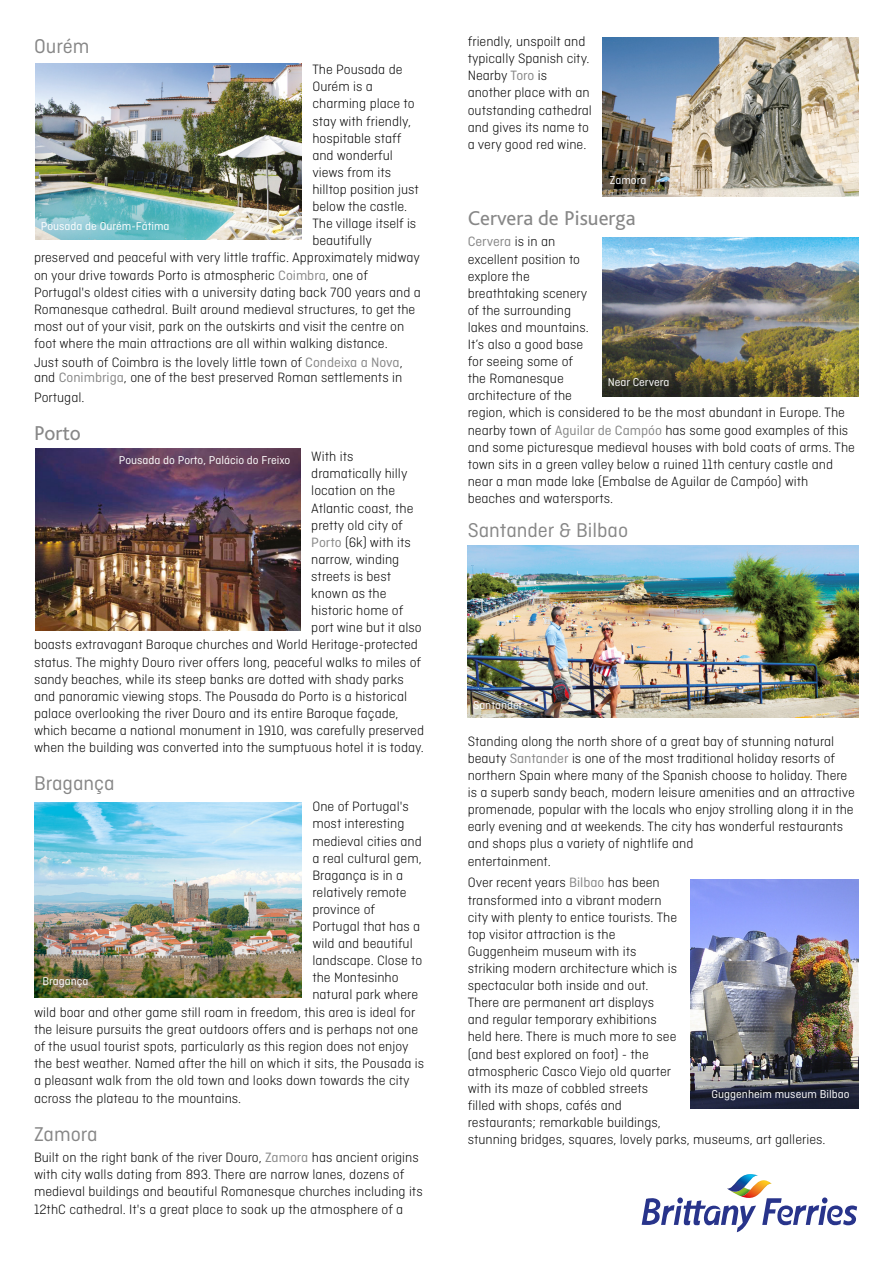
<style>
.page{position:relative;width:893px;height:1263px;background:#fff}
.page>*{position:absolute;margin:0;border:0;box-sizing:border-box;transform-origin:0 0}
.t1{font:21px "Ciutadella";color:#878787}
.t2{font:21px "Bliss 2";color:#878787}
.t3{font:300 14.25px/17.1px "Ciutadella";color:#000}
.t4{font:12px "Ciutadella";color:#fff}
.s1{font-weight:400;color:#878787}
</style>
<div class="page">
<svg style="left:642px;top:1174px;width:215px;height:58px"></svg>
<img style="left:690px;top:879px;width:168px;height:230px">
<img style="left:468px;top:545px;width:391px;height:173px">
<img style="left:35px;top:63px;width:266px;height:177px">
<img style="left:36px;top:449px;width:265px;height:182px">
<img style="left:603px;top:37px;width:256px;height:160px">
<img style="left:603px;top:237px;width:255px;height:160px">
<img style="left:34px;top:802px;width:268px;height:196px">
<h1 class="t1" style="left:34px;top:35px;width:57px">Ourém</h1>
<p class="t3" style="left:312px;top:61px;width:92px">The Pousada de</p>
<p class="t3" style="left:312px;top:78px;width:62px">Ourém is a</p>
<p class="t3" style="left:312px;top:95px;width:104px">charming place to</p>
<p class="t3" style="left:312px;top:112px;width:100px">stay with friendly,</p>
<p class="t3" style="left:312px;top:129px;width:90px">hospitable staff</p>
<p class="t3" style="left:312px;top:146px;width:82px">and wonderful</p>
<p class="t3" style="left:312px;top:164px;width:80px">views from its</p>
<p class="t3" style="left:312px;top:181px;width:108px">hilltop position just</p>
<p class="t3" style="left:312px;top:198px;width:96px">below the castle.</p>
<p class="t3" style="left:312px;top:215px;width:105px">The village itself is</p>
<p class="t3" style="left:312px;top:232px;width:61px">beautifully</p>
<p class="t3" style="left:34px;top:249px;width:387px">preserved and peaceful with very little traffic. Approximately midway</p>
<p class="t3" style="left:34px;top:266px;width:335px">on your drive towards Porto is atmospheric <span class="s1">Coimbra</span>, one of</p>
<p class="t3" style="left:34px;top:283px;width:388px">Portugal's oldest cities with a university dating back 700 years and a</p>
<p class="t3" style="left:34px;top:300px;width:383px">Romanesque cathedral. Built around medieval structures, to get the</p>
<p class="t3" style="left:34px;top:317px;width:372px">most out of your visit, park on the outskirts and visit the centre on</p>
<p class="t3" style="left:34px;top:335px;width:355px">foot where the main attractions are all within walking distance.</p>
<p class="t3" style="left:34px;top:355px;width:370px;line-height:15px">Just south of Coimbra is the lovely little town of <span class="s1">Condeixa a Nova</span>, and <span class="s1">Conimbriga</span>, one of the best preserved Roman settlements in</p>
<p class="t3" style="left:34px;top:389px;width:52px">Portugal.</p>
<h1 class="t2" style="left:34px;top:420px;width:48px">Porto</h1>
<p class="t3" style="left:311px;top:448px;width:44px">With its</p>
<p class="t3" style="left:311px;top:465px;width:98px">dramatically hilly</p>
<p class="t3" style="left:311px;top:482px;width:85px">location on the</p>
<p class="t3" style="left:311px;top:499px;width:104px">Atlantic coast, the</p>
<p class="t3" style="left:311px;top:516px;width:93px">pretty old city of</p>
<p class="t3" style="left:311px;top:533px;width:101px"><span class="s1">Porto</span> (6k) with its</p>
<p class="t3" style="left:311px;top:551px;width:89px">narrow, winding</p>
<p class="t3" style="left:311px;top:568px;width:81px">streets is best</p>
<p class="t3" style="left:311px;top:585px;width:77px">known as the</p>
<p class="t3" style="left:311px;top:602px;width:94px">historic home of</p>
<p class="t3" style="left:311px;top:619px;width:112px">port wine but it also</p>
<p class="t3" style="left:34px;top:636px;width:385px">boasts extravagant Baroque churches and World Heritage-protected</p>
<p class="t3" style="left:34px;top:653px;width:389px">status. The mighty Douro river offers long, peaceful walks to miles of</p>
<p class="t3" style="left:34px;top:670px;width:371px">sandy beaches, while its steep banks are dotted with shady parks</p>
<p class="t3" style="left:34px;top:687px;width:375px">and panoramic viewing stops. The Pousada do Porto is a historical</p>
<p class="t3" style="left:34px;top:704px;width:366px">palace overlooking the river Douro and its entire Baroque façade,</p>
<p class="t3" style="left:34px;top:722px;width:392px">which became a national monument in 1910, was carefully preserved</p>
<p class="t3" style="left:34px;top:739px;width:391px">when the building was converted into the sumptuous hotel it is today.</p>
<h1 class="t1" style="left:34px;top:772px;width:82px">Bragança</h1>
<p class="t3" style="left:312px;top:798px;width:98px">One of Portugal's</p>
<p class="t3" style="left:312px;top:815px;width:93px">most interesting</p>
<p class="t3" style="left:312px;top:832px;width:111px">medieval cities and</p>
<p class="t3" style="left:312px;top:849px;width:111px">a real cultural gem,</p>
<p class="t3" style="left:312px;top:866px;width:92px">Bragança is in a</p>
<p class="t3" style="left:312px;top:883px;width:96px">relatively remote</p>
<p class="t3" style="left:312px;top:901px;width:64px">province of</p>
<p class="t3" style="left:312px;top:918px;width:109px">Portugal that has a</p>
<p class="t3" style="left:312px;top:935px;width:102px">wild and beautiful</p>
<p class="t3" style="left:312px;top:952px;width:111px">landscape. Close to</p>
<p class="t3" style="left:312px;top:969px;width:88px">the Montesinho</p>
<p class="t3" style="left:312px;top:986px;width:107px">natural park where</p>
<p class="t3" style="left:34px;top:1003px;width:383px">wild boar and other game still roam in freedom, this area is ideal for</p>
<p class="t3" style="left:34px;top:1020px;width:386px">the leisure pursuits the great outdoors offers and is perhaps not one</p>
<p class="t3" style="left:34px;top:1037px;width:376px">of the usual tourist spots, particularly as this region does not enjoy</p>
<p class="t3" style="left:34px;top:1054px;width:392px">the best weather. Named after the hill on which it sits, the Pousada is</p>
<p class="t3" style="left:34px;top:1072px;width:377px">a pleasant walk from the old town and looks down towards the city</p>
<p class="t3" style="left:34px;top:1090px;width:209px">across the plateau to the mountains.</p>
<h1 class="t1" style="left:34px;top:1122px;width:65px">Zamora</h1>
<p class="t3" style="left:34px;top:1149px;width:390px">Built on the right bank of the river Douro, <span class="s1">Zamora</span> has ancient origins with city walls dating from 893. There are narrow lanes, dozens of medieval buildings and beautiful Romanesque churches including its 12thC cathedral. It's a great place to soak up the atmosphere of a</p>
<p class="t4" style="left:41px;top:219px;width:130px">Pousada de Ourém-Fátima</p>
<p class="t4" style="left:119px;top:453px;width:173px">Pousada do Porto, Palácio do Freixo</p>
<p class="t4" style="left:42px;top:974px;width:48px">Bragança</p>
<p class="t3" style="left:468px;top:33px;width:126px">friendly, unspoilt and typically Spanish city.<br>Nearby <span class="s1">Toro</span> is another place with an outstanding cathedral and gives its name to a very good red wine.</p>
<p class="t4" style="left:610px;top:173px;width:38px">Zamora</p>
<h1 class="t2" style="left:468px;top:205px;width:169px">Cervera de Pisuerga</h1>
<p class="t3" style="left:468px;top:233px;width:389px"><span class="s1">Cervera</span> is in an<br>excellent position to<br>explore the<br>breathtaking scenery<br>of the surrounding<br>lakes and mountains.<br>It’s also a good base<br>for seeing some of<br>the Romanesque<br>architecture of the<br>region, which is considered to be the most abundant in Europe. The nearby town of <span class="s1">Aguilar de Campóo</span> has some good examples of this and some picturesque medieval houses with bold coats of arms. The town sits in a green valley below a ruined 11th century castle and near a man made lake (Embalse de Aguilar de Campóo) with beaches and watersports.</p>
<h1 class="t1" style="left:468px;top:518px;width:162px">Santander &amp; Bilbao</h1>
<p class="t4" style="left:608px;top:376px;width:63px">Near Cervera</p>
<p class="t4" style="left:473px;top:698px;width:51px">Santander</p>
<p class="t3" style="left:468px;top:732px;width:388px">Standing along the north shore of a great bay of stunning natural beauty <span class="s1">Santander</span> is one of the most traditional holiday resorts of northern Spain where many of the Spanish choose to holiday. There is a superb sandy beach, modern leisure amenities and an attractive promenade, popular with the locals who enjoy strolling along it in the early evening and at weekends. The city has wonderful restaurants and shops plus a variety of nightlife and<br>entertainment.</p>
<p class="t3" style="left:468px;top:874px;width:359px">Over recent years <span class="s1">Bilbao</span> has been<br>transformed into a vibrant modern<br>city with plenty to entice tourists. The<br>top visitor attraction is the<br>Guggenheim museum with its<br>striking modern architecture which is<br>spectacular both inside and out.<br>There are permanent art displays<br>and regular temporary exhibitions<br>held here. There is much more to see<br>(and best explored on foot) - the<br>atmospheric Casco Viejo old quarter<br>with its maze of cobbled streets<br>filled with shops, cafés and<br>restaurants; remarkable buildings,<br>stunning bridges, squares, lovely parks, museums, art galleries.</p>
<p class="t4" style="left:712px;top:1087px;width:139px">Guggenheim museum Bilbao</p>
</div>
